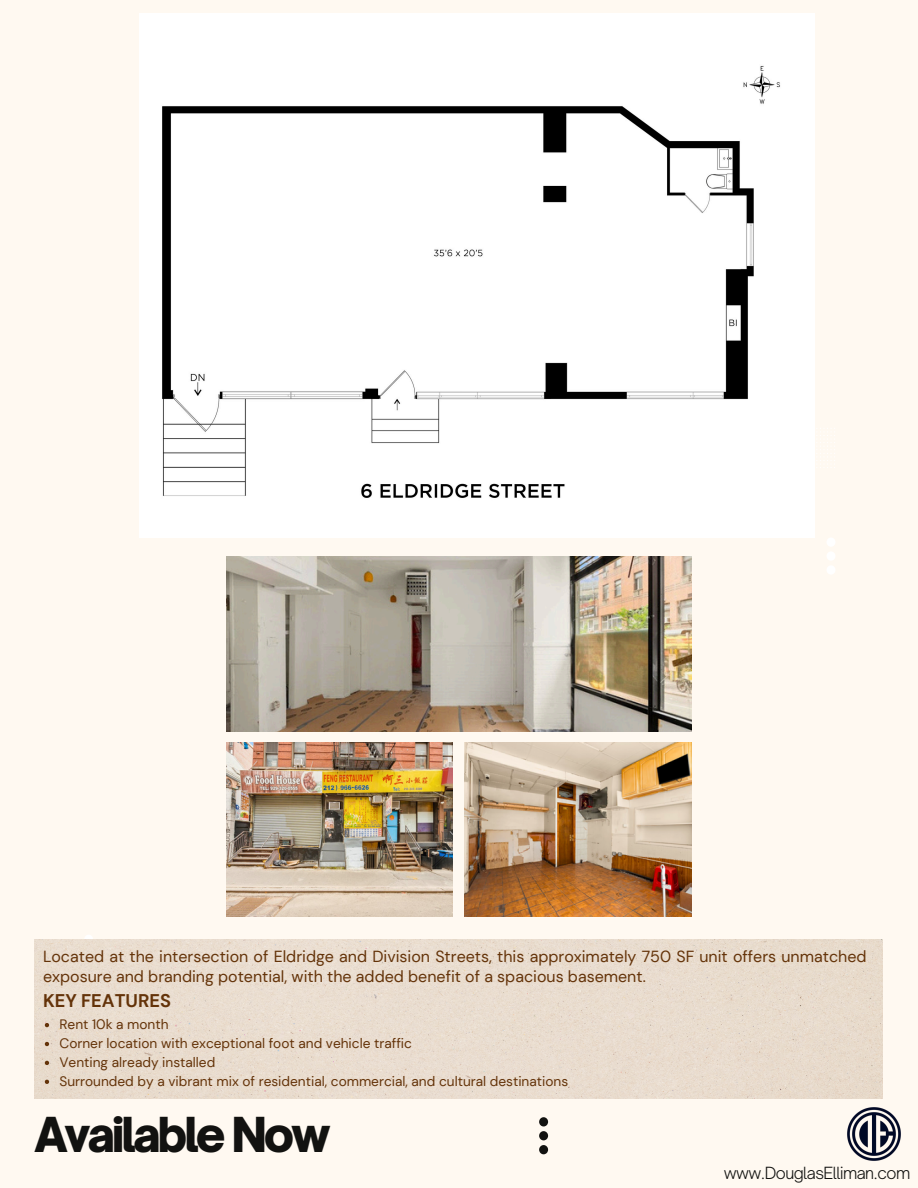
<style>
.page{position:relative;width:918px;height:1188px;background:#fff9f1}
.page>*{position:absolute;margin:0;border:0;box-sizing:border-box;transform-origin:0 0}
.t1{font:900 46.2px "Open Sauce One";letter-spacing:-.07em;color:#121210}
.t2{font:700 18.3px "DM Sans";color:#643309}
.t3{font:16.05px/20.7px "DM Sans";color:#643309}
.t4{font:300 16.05px "Open Sauce One";letter-spacing:-.035em;color:#121210}
.t5{font:13.65px/18.9px "DM Sans";color:#643309}
</style>
<div class="page">
<img style="left:227px;top:557px;width:464px;height:174px">
<img style="left:227px;top:742px;width:226px;height:175px">
<img style="left:464px;top:742px;width:227px;height:175px">
<div style="left:139px;top:14px;width:676px;height:523px;background:#fff"></div>
<svg style="left:795px;top:428px;width:40px;height:40px"></svg>
<svg style="left:827px;top:538px;width:8px;height:36px"></svg>
<svg style="left:85px;top:935px;width:8px;height:4px"></svg>
<svg style="left:539px;top:1117px;width:9px;height:37px"></svg>
<div style="left:35px;top:939px;width:848px;height:160px;background:#e9dcce"></div>
<svg style="left:45px;top:1023px;width:4px;height:4px"></svg>
<svg style="left:45px;top:1042px;width:4px;height:4px"></svg>
<svg style="left:45px;top:1061px;width:4px;height:4px"></svg>
<svg style="left:45px;top:1080px;width:4px;height:4px"></svg>
<img style="left:847px;top:1108px;width:54px;height:53px">
<p class="t3" style="left:43px;top:946px;width:825px">Located at the intersection of Eldridge and Division Streets, this approximately 750 SF unit offers unmatched exposure and branding potential, with the added benefit of a spacious basement.</p>
<p class="t2" style="left:43px;top:989px;width:129px">KEY FEATURES</p>
<p class="t5" style="left:59px;top:1015px;width:510px">Rent 10k a month<br>Corner location with exceptional foot and vehicle traffic<br>Venting already installed<br>Surrounded by a vibrant mix of residential, commercial, and cultural destinations</p>
<h1 class="t1" style="left:34px;top:1106px;width:298px">Available Now</h1>
<p class="t4" style="left:724px;top:1163px;width:188px">www.DouglasElliman.com</p>
</div>
